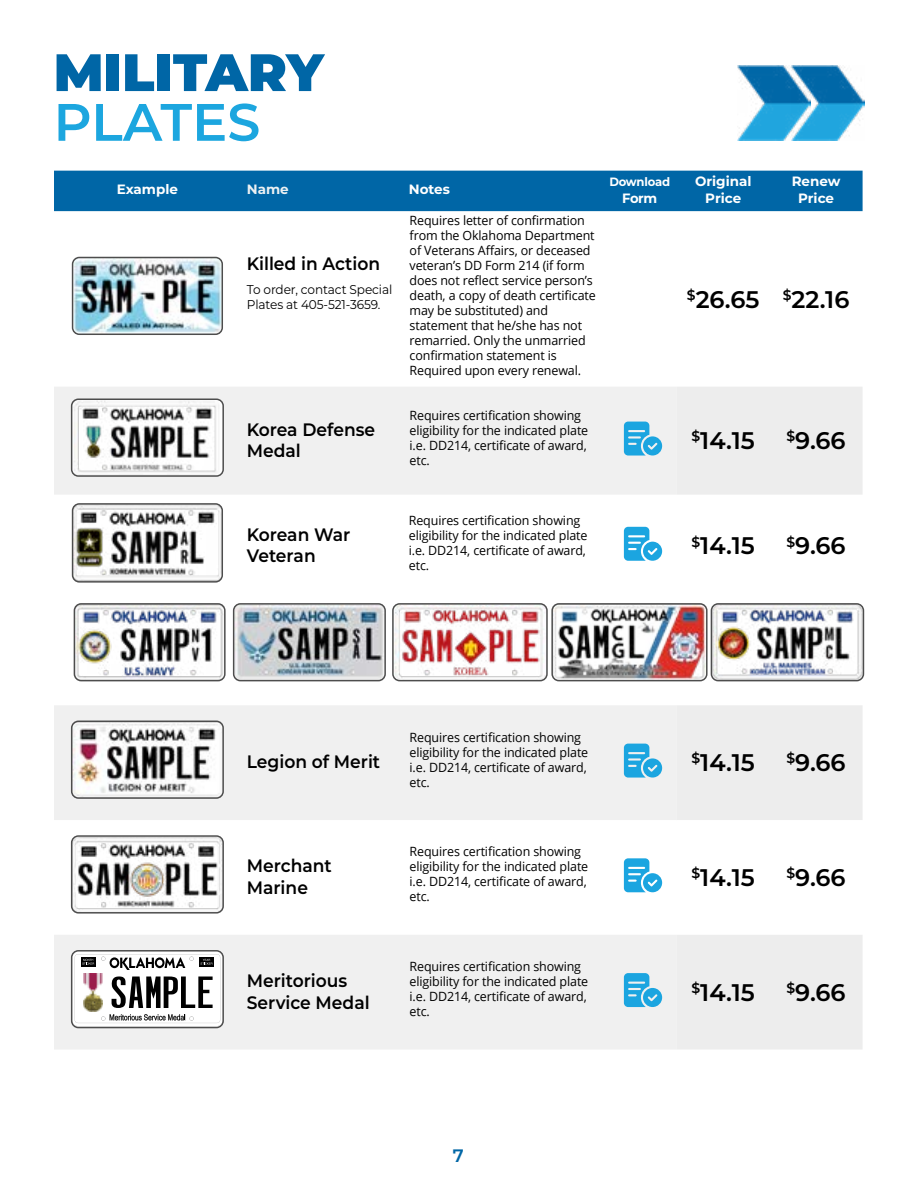
<style>
.page{position:relative;width:918px;height:1188px;background:#fff}
.page>*{position:absolute;margin:0;border:0;box-sizing:border-box;transform-origin:0 0}
.t1{font:900 52.5px "Montserrat";color:#0066a6}
.t2{font:600 52.5px "Montserrat";color:#1ca6df}
.t3{font:600 24px "Montserrat";color:#000}
.t4{font:600 18px/21.6px "Montserrat";color:#000;scale:.95 1}
.t5{font:600 18px "Montserrat";color:#0066a6}
.t6{font:700 13.5px/16.2px "Montserrat";color:#fff;text-align:center}
.t7{font:700 13.5px "Montserrat";color:#edf1f3}
.t8{font:12.75px/15px "Open Sans";letter-spacing:-.01em;color:#000}
.t9{font:12.75px/15px "Montserrat";letter-spacing:-.01em;color:#000;scale:.95 1}
.t10{font:700 12px "Montserrat";letter-spacing:-.02em;color:#fff}
</style>
<div class="page">
<img style="left:737px;top:66px;width:54px;height:75px">
<img style="left:791px;top:66px;width:73px;height:75px">
<div style="left:54px;top:171px;width:809px;height:40px;background:#0066a6"></div>
<svg style="left:54px;top:387px;width:623px;height:662px;fill:#f0f0f0"></svg>
<svg style="left:677px;top:387px;width:186px;height:662px;fill:#ededed"></svg>
<img style="left:73px;top:258px;width:149px;height:76px">
<div style="left:72px;top:257px;width:151px;height:78px;border:2px solid #4d4d4d;border-radius:7px"></div>
<img style="left:72px;top:399px;width:151px;height:77px">
<div style="left:71px;top:399px;width:153px;height:78px;border:2px solid #4d4d4d;border-radius:7px"></div>
<svg style="left:624px;top:422px;width:38px;height:34px"></svg>
<img style="left:73px;top:504px;width:149px;height:78px">
<div style="left:72px;top:503px;width:151px;height:80px;border:2px solid #4d4d4d;border-radius:7px"></div>
<svg style="left:624px;top:527px;width:38px;height:34px"></svg>
<img style="left:74px;top:604px;width:151px;height:77px">
<div style="left:74px;top:603px;width:152px;height:78px;border:2px solid #4d4d4d;border-radius:7px"></div>
<img style="left:234px;top:604px;width:151px;height:77px">
<div style="left:233px;top:603px;width:153px;height:78px;border:2px solid #4d4d4d;border-radius:7px"></div>
<img style="left:393px;top:604px;width:154px;height:77px">
<div style="left:392px;top:603px;width:156px;height:78px;border:2px solid #4d4d4d;border-radius:7px"></div>
<img style="left:552px;top:604px;width:155px;height:77px">
<div style="left:551px;top:603px;width:157px;height:78px;border:2px solid #4d4d4d;border-radius:7px"></div>
<img style="left:711px;top:604px;width:152px;height:77px">
<div style="left:711px;top:603px;width:153px;height:78px;border:2px solid #4d4d4d;border-radius:7px"></div>
<img style="left:72px;top:721px;width:151px;height:77px">
<div style="left:71px;top:721px;width:153px;height:78px;border:2px solid #4d4d4d;border-radius:7px"></div>
<svg style="left:624px;top:744px;width:38px;height:34px"></svg>
<img style="left:72px;top:836px;width:151px;height:77px">
<div style="left:71px;top:835px;width:153px;height:79px;border:2px solid #4d4d4d;border-radius:7px"></div>
<svg style="left:624px;top:858px;width:38px;height:34px"></svg>
<svg style="left:72px;top:951px;width:151px;height:75px"></svg>
<div style="left:71px;top:950px;width:153px;height:78px;border:2px solid #4d4d4d;border-radius:7px"></div>
<svg style="left:624px;top:973px;width:38px;height:34px"></svg>
<h1 class="t1" style="left:54px;top:33px;width:272px">MILITARY</h1>
<h1 class="t2" style="left:54px;top:85px;width:208px">PLATES</h1>
<p class="t6" style="left:117px;top:181px;width:63px">Example</p>
<p class="t7" style="left:247px;top:180px;width:43px">Name</p>
<p class="t6" style="left:409px;top:181px;width:43px">Notes</p>
<h3 class="t4" style="left:247px;top:252px;width:142px">Killed in Action</h3>
<p class="t9" style="left:247px;top:282px;width:155px">To order, contact Special<br>Plates at 405-521-3659.</p>
<h3 class="t4" style="left:247px;top:418px;width:137px">Korea Defense<br>Medal</h3>
<p class="t8" style="left:410px;top:213px;width:188px">Requires letter of confirmation from the Oklahoma Department of Veterans Affairs, or deceased veteran’s DD Form 214 (if form does not reflect service person’s death, a copy of death certificate may be substituted) and statement that he/she has not remarried. Only the unmarried confirmation statement is<br>Required upon every renewal.</p>
<p class="t8" style="left:410px;top:407px;width:180px">Requires certification showing eligibility for the indicated plate i.e. DD214, certificate of award, etc.</p>
<p class="t10" style="left:609px;top:173px;width:62px">Download</p>
<p class="t6" style="left:622px;top:189px;width:37px">Form</p>
<p class="t6" style="left:695px;top:173px;width:58px">Original<br>Price</p>
<p class="t6" style="left:792px;top:173px;width:50px">Renew<br>Price</p>
<h2 class="t3" style="left:687px;top:282px;width:164px"><sup>$</sup>26.65 <sup>$</sup>22.16</h2>
<h2 class="t3" style="left:692px;top:424px;width:65px"><sup>$</sup>14.15</h2>
<h2 class="t3" style="left:787px;top:424px;width:61px"><sup>$</sup>9.66</h2>
<h3 class="t4" style="left:247px;top:523px;width:110px">Korean War<br>Veteran</h3>
<p class="t8" style="left:409px;top:513px;width:180px">Requires certification showing eligibility for the indicated plate i.e. DD214, certificate of award, etc.</p>
<h2 class="t3" style="left:692px;top:529px;width:65px"><sup>$</sup>14.15</h2>
<h2 class="t3" style="left:787px;top:529px;width:61px"><sup>$</sup>9.66</h2>
<h3 class="t4" style="left:247px;top:750px;width:142px">Legion of Merit</h3>
<h3 class="t4" style="left:247px;top:854px;width:91px">Merchant<br>Marine</h3>
<p class="t8" style="left:410px;top:729px;width:180px">Requires certification showing eligibility for the indicated plate i.e. DD214, certificate of award, etc.</p>
<p class="t8" style="left:410px;top:844px;width:180px">Requires certification showing eligibility for the indicated plate i.e. DD214, certificate of award, etc.</p>
<h3 class="t4" style="left:247px;top:969px;width:131px">Meritorious<br>Service Medal</h3>
<p class="t8" style="left:410px;top:959px;width:180px">Requires certification showing eligibility for the indicated plate i.e. DD214, certificate of award, etc.</p>
<h3 class="t5" style="left:453px;top:1143px;width:12px">7</h3>
<h2 class="t3" style="left:692px;top:746px;width:65px"><sup>$</sup>14.15</h2>
<h2 class="t3" style="left:787px;top:746px;width:61px"><sup>$</sup>9.66</h2>
<h2 class="t3" style="left:692px;top:861px;width:65px"><sup>$</sup>14.15</h2>
<h2 class="t3" style="left:787px;top:861px;width:61px"><sup>$</sup>9.66</h2>
<h2 class="t3" style="left:692px;top:975px;width:65px"><sup>$</sup>14.15</h2>
<h2 class="t3" style="left:787px;top:975px;width:61px"><sup>$</sup>9.66</h2>
</div>
